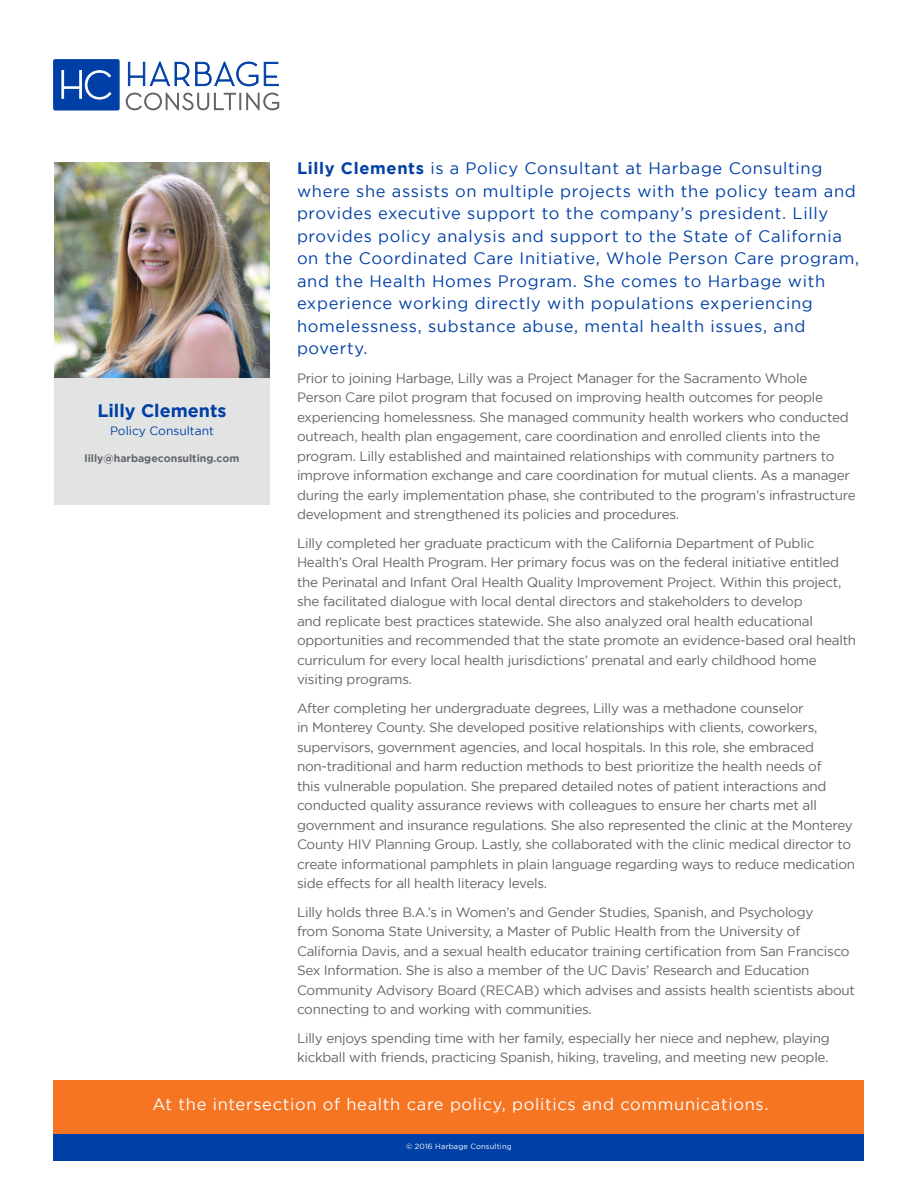
<style>
.page{position:relative;width:918px;height:1188px;background:#fff}
.page>*{position:absolute;margin:0;border:0;box-sizing:border-box;transform-origin:0 0}
.t1{font:700 18px "Gotham";color:#0040a6}
.t2{font:16.5px/22.5px "Gotham";letter-spacing:.04em;color:#0040a6}
.t3{font:16.5px "Gotham";letter-spacing:.04em;color:#fff}
.t4{font:13.5px/19.5px "Gotham";letter-spacing:-.02em;color:#63656a}
.t5{font:12px "Gotham";color:#0040a6}
.t6{font:700 10.5px "Gotham";color:#63666b}
.t7{font:7.5px "Gotham";letter-spacing:.02em;color:#fff}
.s1{font-weight:700}
</style>
<div class="page">
<div style="left:53px;top:1134px;width:810px;height:27px;background:#0040a6"></div>
<div style="left:53px;top:1080px;width:810px;height:54px;background:#f57523"></div>
<svg style="left:125px;top:61px;width:154px;height:50px"></svg>
<div style="left:53px;top:59px;width:67px;height:52px;background:#0040a6;border-radius:2px"></div>
<svg style="left:61px;top:70px;width:51px;height:30px"></svg>
<div style="left:54px;top:378px;width:216px;height:127px;background:#e2e3e3"></div>
<img style="left:54px;top:162px;width:216px;height:216px">
<p class="t1" style="left:97px;top:400px;width:131px">Lilly Clements</p>
<p class="t5" style="left:110px;top:424px;width:105px">Policy Consultant</p>
<p class="t6" style="left:85px;top:452px;width:156px">lilly@harbageconsulting.com</p>
<p class="t2" style="left:297px;top:157px;width:564px"><span class="s1">Lilly Clements</span> is a Policy Consultant at Harbage Consulting where she assists on multiple projects with the policy team and provides executive support to the company’s president. Lilly provides policy analysis and support to the State of California on the Coordinated Care Initiative, Whole Person Care program, and the Health Homes Program. She comes to Harbage with experience working directly with populations experiencing homelessness, substance abuse, mental health issues, and poverty.</p>
<p class="t4" style="left:297px;top:368px;width:560px">Prior to joining Harbage, Lilly was a Project Manager for the Sacramento Whole<br>Person Care pilot program that focused on improving health outcomes for people experiencing homelessness. She managed community health workers who conducted outreach, health plan engagement, care coordination and enrolled clients into the program. Lilly established and maintained relationships with community partners to improve information exchange and care coordination for mutual clients. As a manager during the early implementation phase, she contributed to the program’s infrastructure development and strengthened its policies and procedures.</p>
<p class="t4" style="left:297px;top:533px;width:561px">Lilly completed her graduate practicum with the California Department of Public Health’s Oral Health Program. Her primary focus was on the federal initiative entitled the Perinatal and Infant Oral Health Quality Improvement Project. Within this project, she facilitated dialogue with local dental directors and stakeholders to develop<br>and replicate best practices statewide. She also analyzed oral health educational opportunities and recommended that the state promote an evidence-based oral health curriculum for every local health jurisdictions’ prenatal and early childhood home visiting programs.</p>
<p class="t4" style="left:297px;top:698px;width:560px">After completing her undergraduate degrees, Lilly was a methadone counselor<br>in Monterey County. She developed positive relationships with clients, coworkers, supervisors, government agencies, and local hospitals. In this role, she embraced non-traditional and harm reduction methods to best prioritize the health needs of<br>this vulnerable population. She prepared detailed notes of patient interactions and conducted quality assurance reviews with colleagues to ensure her charts met all government and insurance regulations. She also represented the clinic at the Monterey County HIV Planning Group. Lastly, she collaborated with the clinic medical director to create informational pamphlets in plain language regarding ways to reduce medication side effects for all health literacy levels.</p>
<p class="t4" style="left:297px;top:902px;width:559px">Lilly holds three B.A.’s in Women’s and Gender Studies, Spanish, and Psychology<br>from Sonoma State University, a Master of Public Health from the University of California Davis, and a sexual health educator training certification from San Francisco Sex Information. She is also a member of the UC Davis’ Research and Education Community Advisory Board (RECAB) which advises and assists health scientists about connecting to and working with communities.</p>
<p class="t4" style="left:297px;top:1028px;width:534px">Lilly enjoys spending time with her family, especially her niece and nephew, playing kickball with friends, practicing Spanish, hiking, traveling, and meeting new people.</p>
<p class="t3" style="left:152px;top:1095px;width:618px">At the intersection of health care policy, politics and communications.</p>
<p class="t7" style="left:406px;top:1142px;width:107px">© 2016 Harbage Consulting</p>
</div>
